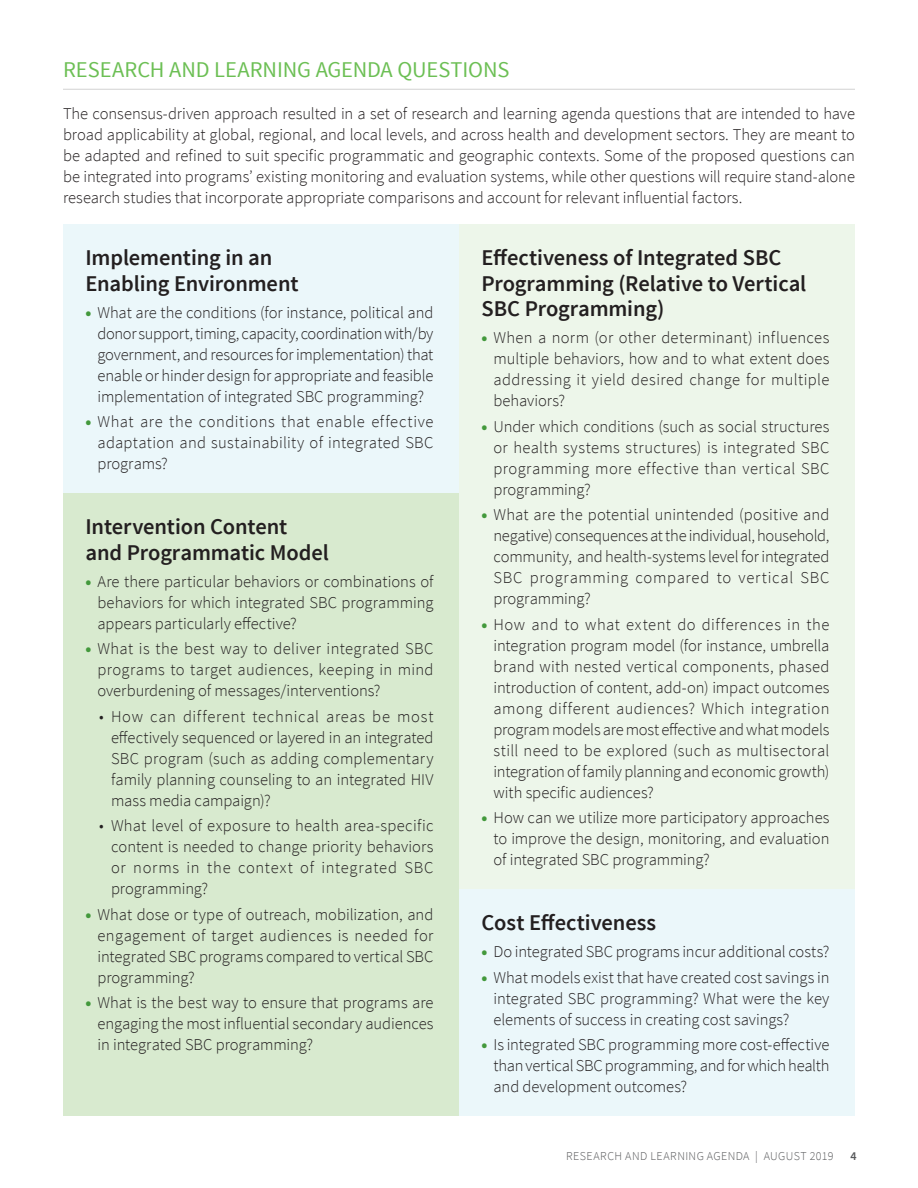
<style>
.page{position:relative;width:918px;height:1188px;background:#fff}
.page>*{position:absolute;margin:0;border:0;box-sizing:border-box;transform-origin:0 0}
.H2_Para_Header_lg{font:600 22.5px/25.5px "Source Sans Pro";letter-spacing:-.005em;color:#231f20}
.H1_Section_Header{font:22.5px "Source Sans Pro";letter-spacing:-.005em;color:#6cbf54}
.Body_Copy{font:300 16.5px/21px "Source Sans Pro";color:#231f20;text-align:justify}
.t1{font:300 12px "Source Sans Pro";letter-spacing:.03em;color:#57585a}
.t2{font:600 12px "Source Sans Pro";color:#57585a}
.s1{font-weight:900;color:#43993c}
</style>
<div class="page">
<hr style="left:63px;top:89px;width:792px;height:1px;background:#d2d2d2">
<div style="left:63px;top:224px;width:396px;height:269px;background:#ebf7fa"></div>
<div style="left:63px;top:493px;width:396px;height:623px;background:#d8eacf"></div>
<div style="left:459px;top:224px;width:396px;height:665px;background:#edf6ea"></div>
<div style="left:459px;top:889px;width:396px;height:227px;background:#ebf7fa"></div>
<p class="H1_Section_Header" style="left:63px;top:55px;width:448px">RESEARCH AND LEARNING AGENDA QUESTIONS</p>
<p class="Body_Copy" style="left:63px;top:103px;width:794px">The consensus-driven approach resulted in a set of research and learning agenda questions that are intended to have broad applicability at global, regional, and local levels, and across health and development sectors. They are meant to be adapted and refined to suit specific programmatic and geographic contexts. Some of the proposed questions can be integrated into programs’ existing monitoring and evaluation systems, while other questions will require stand-alone research studies that incorporate appropriate comparisons and account for relevant influential factors.</p>
<p class="H2_Para_Header_lg" style="left:86px;top:246px;width:215px">Implementing in an<br>Enabling Environment</p>
<p class="Body_Copy" style="left:98px;top:302px;width:338px;text-indent:-12px"><span class="s1">•</span> What are the conditions (for instance, political and donor support, timing, capacity, coordination with/by government, and resources for implementation) that enable or hinder design for appropriate and feasible implementation of integrated SBC programming?</p>
<p class="Body_Copy" style="left:98px;top:411px;width:337px;text-indent:-12px"><span class="s1">•</span> What are the conditions that enable effective adaptation and sustainability of integrated SBC programs?</p>
<p class="H2_Para_Header_lg" style="left:86px;top:514px;width:245px">Intervention Content and Programmatic Model</p>
<p class="Body_Copy" style="left:98px;top:571px;width:337px;text-indent:-12px"><span class="s1">•</span> Are there particular behaviors or combinations of behaviors for which integrated SBC programming appears particularly effective?</p>
<p class="Body_Copy" style="left:98px;top:638px;width:338px;text-indent:-12px"><span class="s1">•</span> What is the best way to deliver integrated SBC programs to target audiences, keeping in mind overburdening of messages/interventions?</p>
<p class="Body_Copy" style="left:111px;top:706px;width:324px;text-indent:-12px">• How can different technical areas be most effectively sequenced or layered in an integrated SBC program (such as adding complementary family planning counseling to an integrated HIV mass media campaign)?</p>
<p class="Body_Copy" style="left:111px;top:815px;width:324px;text-indent:-12px">• What level of exposure to health area-specific content is needed to change priority behaviors or norms in the context of integrated SBC programming?</p>
<p class="Body_Copy" style="left:98px;top:904px;width:338px;text-indent:-12px"><span class="s1">•</span> What dose or type of outreach, mobilization, and engagement of target audiences is needed for integrated SBC programs compared to vertical SBC programming?</p>
<p class="Body_Copy" style="left:98px;top:992px;width:338px;text-indent:-12px"><span class="s1">•</span> What is the best way to ensure that programs are engaging the most influential secondary audiences in integrated SBC programming?</p>
<p class="H2_Para_Header_lg" style="left:482px;top:246px;width:326px">Effectiveness of Integrated SBC<br>Programming (Relative to Vertical<br>SBC Programming)</p>
<p class="Body_Copy" style="left:494px;top:327px;width:338px;text-indent:-12px"><span class="s1">•</span> When a norm (or other determinant) influences multiple behaviors, how and to what extent does addressing it yield desired change for multiple behaviors?</p>
<p class="Body_Copy" style="left:494px;top:416px;width:337px;text-indent:-12px"><span class="s1">•</span> Under which conditions (such as social structures or health systems structures) is integrated SBC programming more effective than vertical SBC programming?</p>
<p class="Body_Copy" style="left:494px;top:504px;width:338px;text-indent:-12px"><span class="s1">•</span> What are the potential unintended (positive and negative) consequences at the individual, household, community, and health-systems level for integrated SBC programming compared to vertical SBC programming?</p>
<p class="Body_Copy" style="left:494px;top:614px;width:338px;text-indent:-12px"><span class="s1">•</span> How and to what extent do differences in the integration program model (for instance, umbrella brand with nested vertical components, phased introduction of content, add-on) impact outcomes among different audiences? Which integration program models are most effective and what models still need to be explored (such as multisectoral integration of family planning and economic growth) with specific audiences?</p>
<p class="Body_Copy" style="left:494px;top:807px;width:338px;text-indent:-12px"><span class="s1">•</span> How can we utilize more participatory approaches to improve the design, monitoring, and evaluation of integrated SBC programming?</p>
<p class="H2_Para_Header_lg" style="left:482px;top:910px;width:176px">Cost Effectiveness</p>
<p class="Body_Copy" style="left:482px;top:941px;width:349px"><span class="s1">•</span> Do integrated SBC programs incur additional costs?</p>
<p class="Body_Copy" style="left:494px;top:967px;width:338px;text-indent:-12px"><span class="s1">•</span> What models exist that have created cost savings in integrated SBC programming? What were the key elements of success in creating cost savings?</p>
<p class="Body_Copy" style="left:494px;top:1034px;width:338px;text-indent:-12px"><span class="s1">•</span> Is integrated SBC programming more cost-effective than vertical SBC programming, and for which health and development outcomes?</p>
<p class="t1" style="left:566px;top:1149px;width:269px">RESEARCH AND LEARNING AGENDA | AUGUST 2019</p>
<p class="t2" style="left:851px;top:1148px;width:8px">4</p>
</div>
